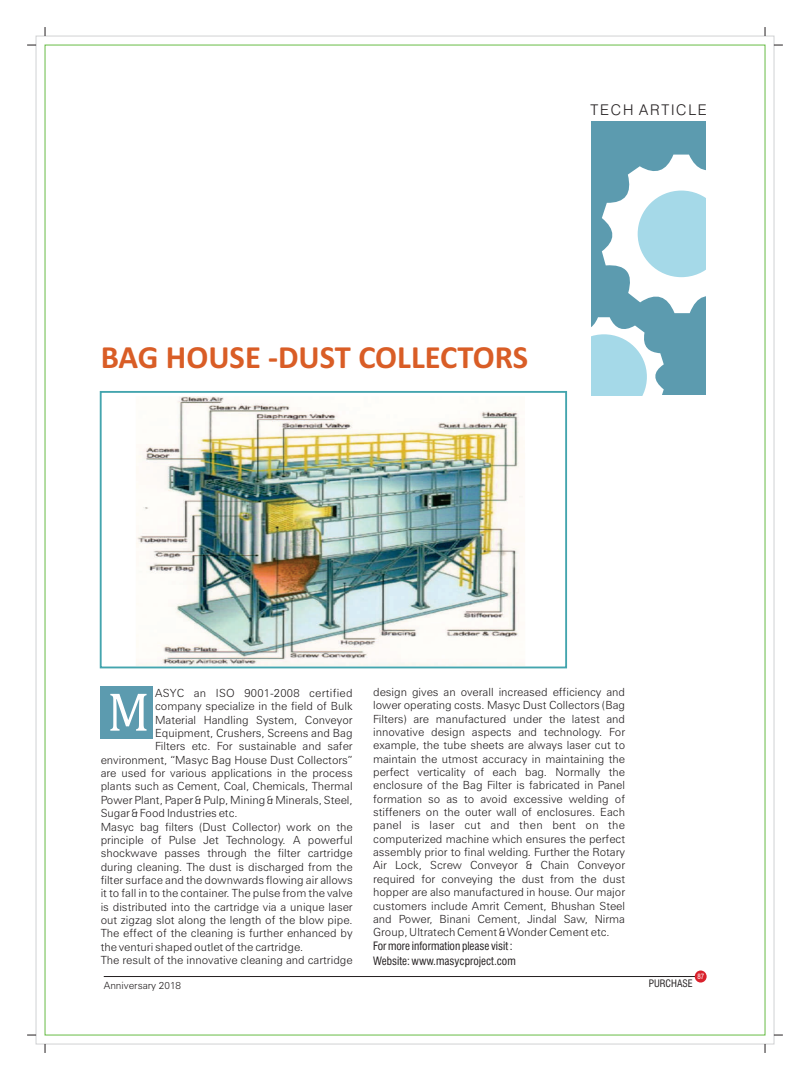
<style>
.page{position:relative;width:810px;height:1080px;background:#fff}
.page>*{position:absolute;margin:0;border:0;box-sizing:border-box;transform-origin:0 0}
.t1{font:55.25px "Cambria";color:#fff;scale:.94 1}
.t2{font:700 32.5px "Calibri";color:#d95d26}
.t3{font:300 14.75px "Swiss 721 BT";letter-spacing:.125em;color:#231f20}
.t4{font:300 11.25px/13.4px "Zurich BT";color:#231f20;text-align:justify}
.t5{font:condensed 11.25px/14.9px "Swiss 721 BT";color:#231f20}
.t6{font:300 11.25px "Zurich BT";letter-spacing:.025em;color:#231f20}
.t7{font:300 10px "Zurich BT";color:#231f20}
.t8{font:condensed 10px "Swiss 721 BT";color:#231f20}
.t9{font:7.5px "Arial Narrow";color:#fff}
</style>
<div class="page">
<div style="left:591px;top:122px;width:115px;height:273px;background:#5c9baf"></div>
<svg style="left:591px;top:155px;width:115px;height:240px"></svg>
<img style="left:136px;top:396px;width:389px;height:269px">
<div style="left:100px;top:391px;width:467px;height:277px;border:2px solid #44a5ae"></div>
<hr style="left:104px;top:976px;width:592px;height:1px;background:#231f20">
<div style="left:695px;top:971px;width:12px;height:12px;background:#d9212c;border-radius:50%"></div>
<div style="left:101px;top:686px;width:52px;height:53px;background:#5c9baf"></div>
<h3 class="t3" style="left:591px;top:104px;width:118px">TECH ARTICLE</h3>
<h2 class="t2" style="left:101px;top:344px;width:429px">BAG HOUSE -DUST COLLECTORS</h2>
<p class="t4" style="left:373px;top:686px;width:254px">design gives an overall increased efficiency and lower operating costs. Masyc Dust Collectors (Bag Filters) are manufactured under the latest and innovative design aspects and technology. For example, the tube sheets are always laser cut to maintain the utmost accuracy in maintaining the perfect verticality of each bag. Normally the enclosure of the Bag Filter is fabricated in Panel formation so as to avoid excessive welding of stiffeners on the outer wall of enclosures. Each panel is laser cut and then bent on the computerized machine which ensures the perfect assembly prior to final welding. Further the Rotary Air Lock, Screw Conveyor &amp; Chain Conveyor required for conveying the dust from the dust hopper are also manufactured in house. Our major customers include Amrit Cement, Bhushan Steel and Power, Binani Cement, Jindal Saw, Nirma Group, Ultratech Cement &amp; Wonder Cement etc.</p>
<p class="t5" style="left:373px;top:940px;width:144px">For more information please visit :<br>Website: www.masycproject.com</p>
<p class="t6" style="left:155px;top:688px;width:199px">ASYC an ISO 9001-2008 certified</p>
<p class="t4" style="left:155px;top:701px;width:199px">company specialize in the field of Bulk</p>
<p class="t4" style="left:155px;top:714px;width:199px">Material Handling System, Conveyor</p>
<p class="t4" style="left:155px;top:727px;width:199px">Equipment, Crushers, Screens and Bag</p>
<p class="t4" style="left:155px;top:741px;width:199px">Filters etc. For sustainable and safer</p>
<p class="t4" style="left:101px;top:754px;width:254px">environment, “Masyc Bag House Dust Collectors”</p>
<p class="t4" style="left:101px;top:767px;width:254px">are used for various applications in the process</p>
<p class="t4" style="left:101px;top:781px;width:253px">plants such as Cement, Coal, Chemicals, Thermal</p>
<p class="t4" style="left:101px;top:794px;width:254px">Power Plant, Paper &amp; Pulp, Mining &amp; Minerals, Steel,</p>
<p class="t4" style="left:101px;top:807px;width:138px">Sugar &amp; Food Industries etc.</p>
<p class="t4" style="left:101px;top:821px;width:253px">Masyc bag filters (Dust Collector) work on the</p>
<p class="t4" style="left:101px;top:834px;width:253px">principle of Pulse Jet Technology. A powerful</p>
<p class="t4" style="left:101px;top:848px;width:253px">shockwave passes through the filter cartridge</p>
<p class="t4" style="left:101px;top:861px;width:254px">during cleaning. The dust is discharged from the</p>
<p class="t4" style="left:101px;top:874px;width:254px">filter surface and the downwards flowing air allows</p>
<p class="t4" style="left:101px;top:888px;width:254px">it to fall in to the container. The pulse from the valve</p>
<p class="t4" style="left:101px;top:901px;width:254px">is distributed into the cartridge via a unique laser</p>
<p class="t4" style="left:101px;top:914px;width:254px">out zigzag slot along the length of the blow pipe.</p>
<p class="t4" style="left:101px;top:928px;width:253px">The effect of the cleaning is further enhanced by</p>
<p class="t4" style="left:101px;top:941px;width:204px">the venturi shaped outlet of the cartridge.</p>
<p class="t4" style="left:101px;top:955px;width:253px">The result of the innovative cleaning and cartridge</p>
<p class="t7" style="left:104px;top:981px;width:79px">Anniversary 2018</p>
<p class="t8" style="left:649px;top:979px;width:45px">PURCHASE</p>
<h1 class="t1" style="left:107px;top:688px;width:47px">M</h1>
<p class="t9" style="left:697px;top:974px;width:8px">87</p>
</div>
